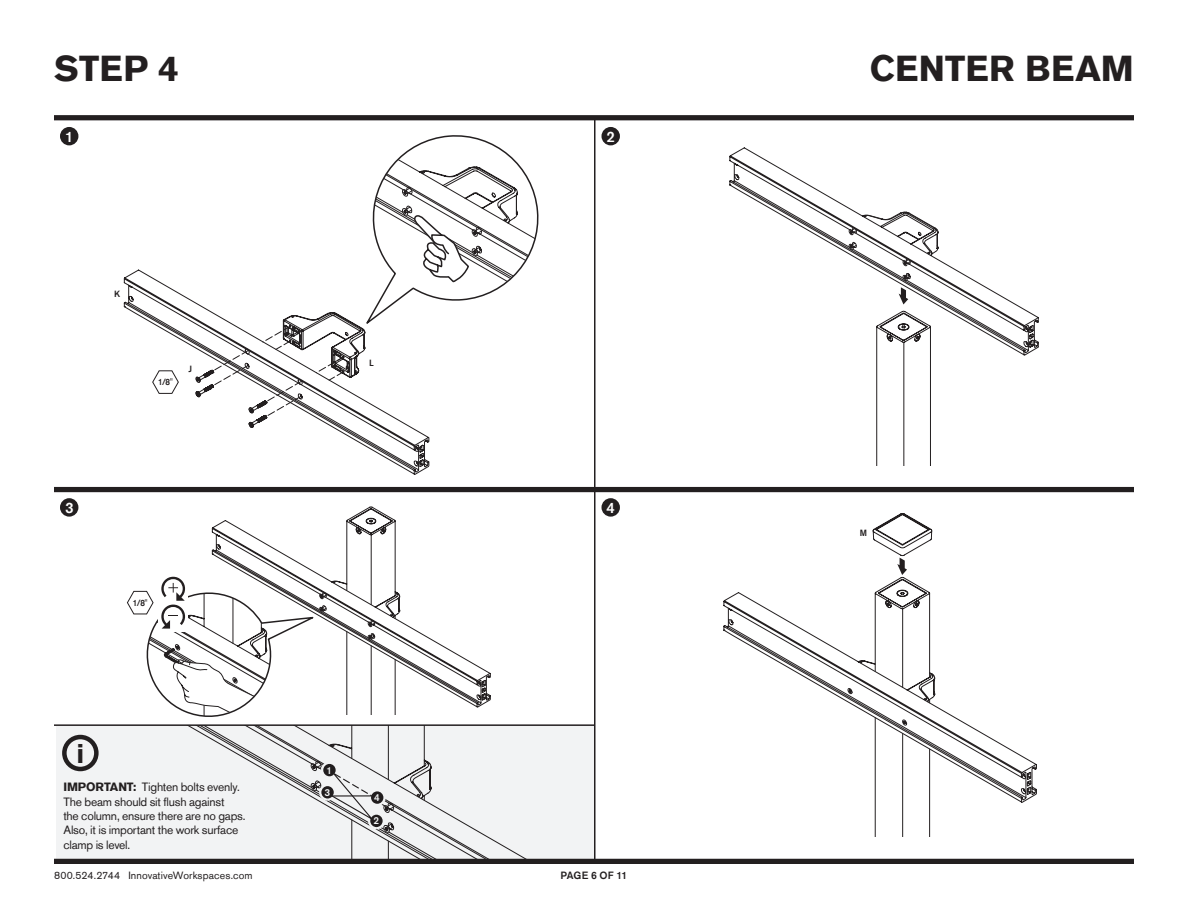
<style>
.page{position:relative;width:1188px;height:918px;background:#fff}
.page>*{position:absolute;margin:0;border:0;box-sizing:border-box;transform-origin:0 0}
.t1{font:700 36px "Akzidenz Grotesk Std";letter-spacing:.01em;color:#231f20}
.t2{font:700 27px "Akzidenz Grotesk Std";color:#231f20}
.t3{font:500 15px "Akzidenz Grotesk Std";color:#fff}
.notes{font:12px/14.4px "Akzidenz Grotesk Std";letter-spacing:-.02em;color:#231f20}
.t4{font:10.5px "Akzidenz Grotesk Std";letter-spacing:.01em;color:#231f20}
.t5{font:500 10.5px "Akzidenz Grotesk Std";letter-spacing:-.005em;color:#231f20}
.t6{font:500 10.05px/21.8px "Akzidenz Grotesk Std";color:#fff}
.t7{font:500 9px "Akzidenz Grotesk Std";color:#231f20;scale:.9 1}
.t8{font:500 9px "Akzidenz Grotesk Std";color:#231f20}
.s1{font-weight:700}
</style>
<div class="page">
<div style="left:56px;top:726px;width:539px;height:135px;background:#f2f3f4"></div>
<svg style="left:124px;top:270px;width:305px;height:205px"></svg>
<svg style="left:723px;top:592px;width:314px;height:211px"></svg>
<svg style="left:902px;top:719px;width:5px;height:7px"></svg>
<svg style="left:848px;top:513px;width:84px;height:182px"></svg>
<svg style="left:876px;top:356px;width:55px;height:110px"></svg>
<svg style="left:729px;top:148px;width:310px;height:208px"></svg>
<svg style="left:849px;top:227px;width:63px;height:81px"></svg>
<svg style="left:196px;top:135px;width:343px;height:293px"></svg>
<svg style="left:152px;top:370px;width:27px;height:24px"></svg>
<svg style="left:126px;top:507px;width:380px;height:352px"></svg>
<div style="left:54px;top:487px;width:1080px;height:5px;background:#231f20"></div>
<hr style="left:54px;top:724px;width:541px;height:2px;background:#231f20">
<div style="left:54px;top:115px;width:1080px;height:5px;background:#231f20"></div>
<div style="left:54px;top:859px;width:1080px;height:5px;background:#231f20"></div>
<hr style="left:594px;top:489px;width:2px;height:372px;background:#231f20">
<div style="left:366px;top:356px;width:11px;height:13px;background:#fff"></div>
<div style="left:185px;top:363px;width:11px;height:12px;background:#fff"></div>
<div style="left:60px;top:127px;width:18px;height:18px;background:#231f20;border-radius:50%"></div>
<div style="left:60px;top:498px;width:18px;height:19px;background:#231f20;border-radius:50%"></div>
<div style="left:601px;top:498px;width:19px;height:19px;background:#231f20;border-radius:50%"></div>
<hr style="left:594px;top:118px;width:2px;height:371px;background:#231f20">
<div style="left:601px;top:127px;width:19px;height:18px;background:#231f20;border-radius:50%"></div>
<div style="left:858px;top:526px;width:11px;height:13px;background:#fff"></div>
<div style="left:62px;top:735px;width:37px;height:36px;border:4px solid #231f20;border-radius:50%"></div>
<p class="t1" style="left:54px;top:48px;width:126px">STEP 4</p>
<p class="t3" style="left:65px;top:127px;width:10px">1</p>
<p class="t8" style="left:114px;top:289px;width:8px">K</p>
<p class="t7" style="left:158px;top:377px;width:18px">1/8"</p>
<p class="t8" style="left:189px;top:363px;width:5px">J</p>
<p class="t8" style="left:369px;top:357px;width:6px">L</p>
<p class="t3" style="left:607px;top:127px;width:10px">2</p>
<p class="t3" style="left:65px;top:499px;width:10px">3</p>
<p class="t3" style="left:607px;top:499px;width:10px">4</p>
<p class="t7" style="left:133px;top:597px;width:18px">1/8"</p>
<p class="t2" style="left:76px;top:738px;width:9px">i</p>
<p class="notes" style="left:63px;top:780px;width:184px"><span class="s1">IMPORTANT:</span> Tighten bolts evenly.<br>The beam should sit flush against<br>the column, ensure there are no gaps.<br>Also, it is important the work surface clamp is level.</p>
<p class="t4" style="left:54px;top:870px;width:200px">800.524.2744 InnovativeWorkspaces.com</p>
<p class="t6" style="left:325px;top:759px;width:9px">1<br>3</p>
<p class="t6" style="left:374px;top:786px;width:7px">4</p>
<p class="t6" style="left:373px;top:809px;width:7px">2</p>
<p class="t5" style="left:560px;top:869px;width:69px">PAGE 6 OF 11</p>
<p class="t1" style="left:870px;top:48px;width:266px">CENTER BEAM</p>
<p class="t8" style="left:860px;top:527px;width:9px">M</p>
</div>
